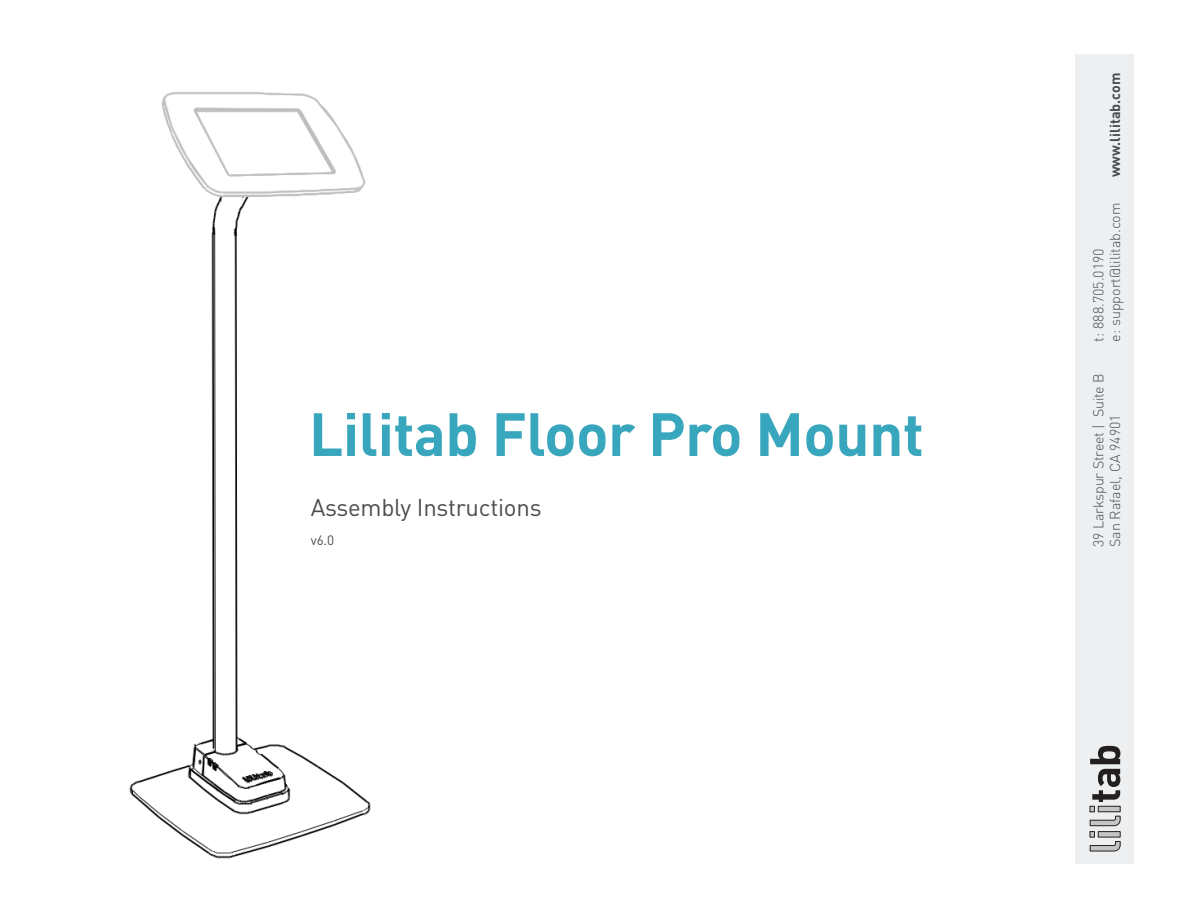
<style>
.page{position:relative;width:1188px;height:918px;background:#fff}
.page>*{position:absolute;margin:0;border:0;box-sizing:border-box;transform-origin:0 0}
.t1{font:700 60px "DIN";letter-spacing:-.01em;color:#38a6bc}
.t2{font:24px "DIN";letter-spacing:-.01em;color:#4b4c4d}
.t3{font:300 14.25px "DIN";color:#4b4c4d}
.t4{font:700 14.25px "DIN";color:#4b4c4d}
.t5{font:13.5px "DIN";color:#4b4c4d}
</style>
<div class="page">
<img style="left:129px;top:92px;width:242px;height:767px">
<div style="left:1076px;top:54px;width:58px;height:810px;background:#edeff0"></div>
<svg style="left:1089px;top:746px;width:32px;height:105px"></svg>
<h1 class="t1" style="left:309px;top:395px;width:617px">Lilitab Floor Pro Mount</h1>
<h2 class="t2" style="left:311px;top:492px;width:232px">Assembly Instructions</h2>
<p class="t5" style="left:311px;top:531px;width:25px">v6.0</p>
<p class="t4" style="left:1106px;top:177px;width:106px;rotate:-90deg">www.lilitab.com</p>
<p class="t3" style="left:1106px;top:342px;width:140px;rotate:-90deg">e: support@lilitab.com</p>
<p class="t3" style="left:1090px;top:342px;width:95px;rotate:-90deg">t: 888.705.0190</p>
<p class="t3" style="left:1090px;top:547px;width:175px;rotate:-90deg">39 Larkspur Street | Suite B</p>
<p class="t3" style="left:1106px;top:547px;width:134px;rotate:-90deg">San Rafael, CA 94901</p>
</div>
